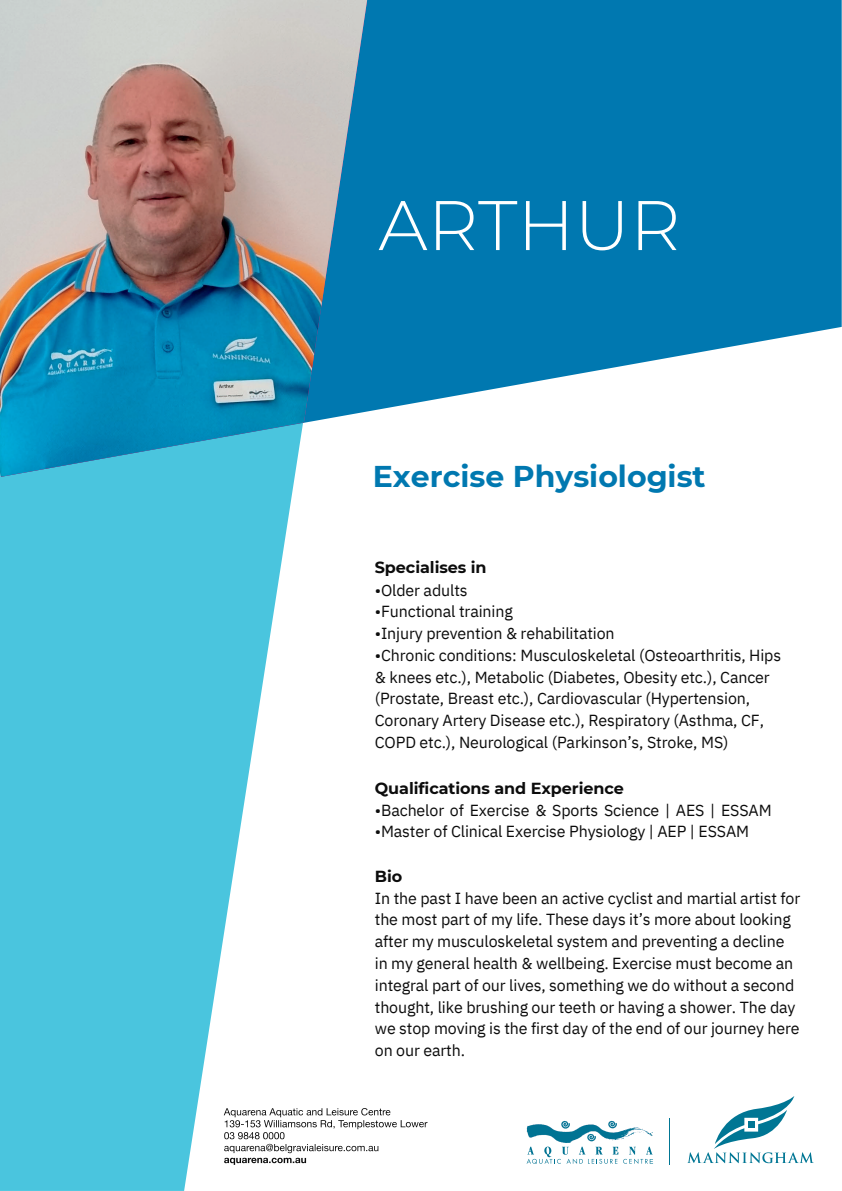
<style>
.page{position:relative;width:842px;height:1191px;background:#fff}
.page>*{position:absolute;margin:0;border:0;box-sizing:border-box;transform-origin:0 0}
.t1{font:300 70px "Montserrat";color:#fff}
.t2{font:700 30px "Montserrat";color:#0078b0}
.t3{font:16px/21.7px "IBM Plex Sans";letter-spacing:-.01em;color:#0c0c0c}
.t4{font:700 16px "Montserrat";letter-spacing:-.005em;color:#0c0c0c}
</style>
<div class="page">
<svg style="left:0;top:477px;width:295px;height:713px;fill:#4ac5de"></svg>
<svg style="left:367px;top:0;width:475px;height:412px;background:#1a86b8"></svg>
<img style="left:0;top:0;width:367px;height:477px">
<svg style="left:224px;top:1107px;width:203px;height:57px"></svg>
<hr style="left:669px;top:1118px;width:1px;height:45px;background:#007694">
<svg style="left:688px;top:1096px;width:125px;height:66px"></svg>
<svg style="left:527px;top:1120px;width:126px;height:43px"></svg>
<h1 class="t1" style="left:378px;top:182px;width:303px">ARTHUR</h1>
<h2 class="t2" style="left:373px;top:458px;width:334px">Exercise Physiologist</h2>
<p class="t4" style="left:375px;top:558px;width:113px">Specialises in</p>
<p class="t3" style="left:375px;top:578px;width:94px">•Older adults</p>
<p class="t3" style="left:375px;top:600px;width:139px">•Functional training</p>
<p class="t3" style="left:375px;top:622px;width:241px">•Injury prevention &amp; rehabilitation</p>
<p class="t3" style="left:375px;top:644px;width:408px">•Chronic conditions: Musculoskeletal (Osteoarthritis, Hips &amp; knees etc.), Metabolic (Diabetes, Obesity etc.), Cancer (Prostate, Breast etc.), Cardiovascular (Hypertension, Coronary Artery Disease etc.), Respiratory (Asthma, CF, COPD etc.), Neurological (Parkinson’s, Stroke, MS)</p>
<p class="t4" style="left:375px;top:778px;width:251px">Qualifications and Experience</p>
<p class="t3" style="left:375px;top:798px;width:398px">•Bachelor of Exercise &amp; Sports Science | AES | ESSAM</p>
<p class="t3" style="left:375px;top:820px;width:376px">•Master of Clinical Exercise Physiology | AEP | ESSAM</p>
<p class="t4" style="left:375px;top:866px;width:29px">Bio</p>
<p class="t3" style="left:375px;top:886px;width:427px">In the past I have been an active cyclist and martial artist for the most part of my life. These days it’s more about looking after my musculoskeletal system and preventing a decline in my general health &amp; wellbeing. Exercise must become an integral part of our lives, something we do without a second thought, like brushing our teeth or having a shower. The day we stop moving is the first day of the end of our journey here on our earth.</p>
</div>
